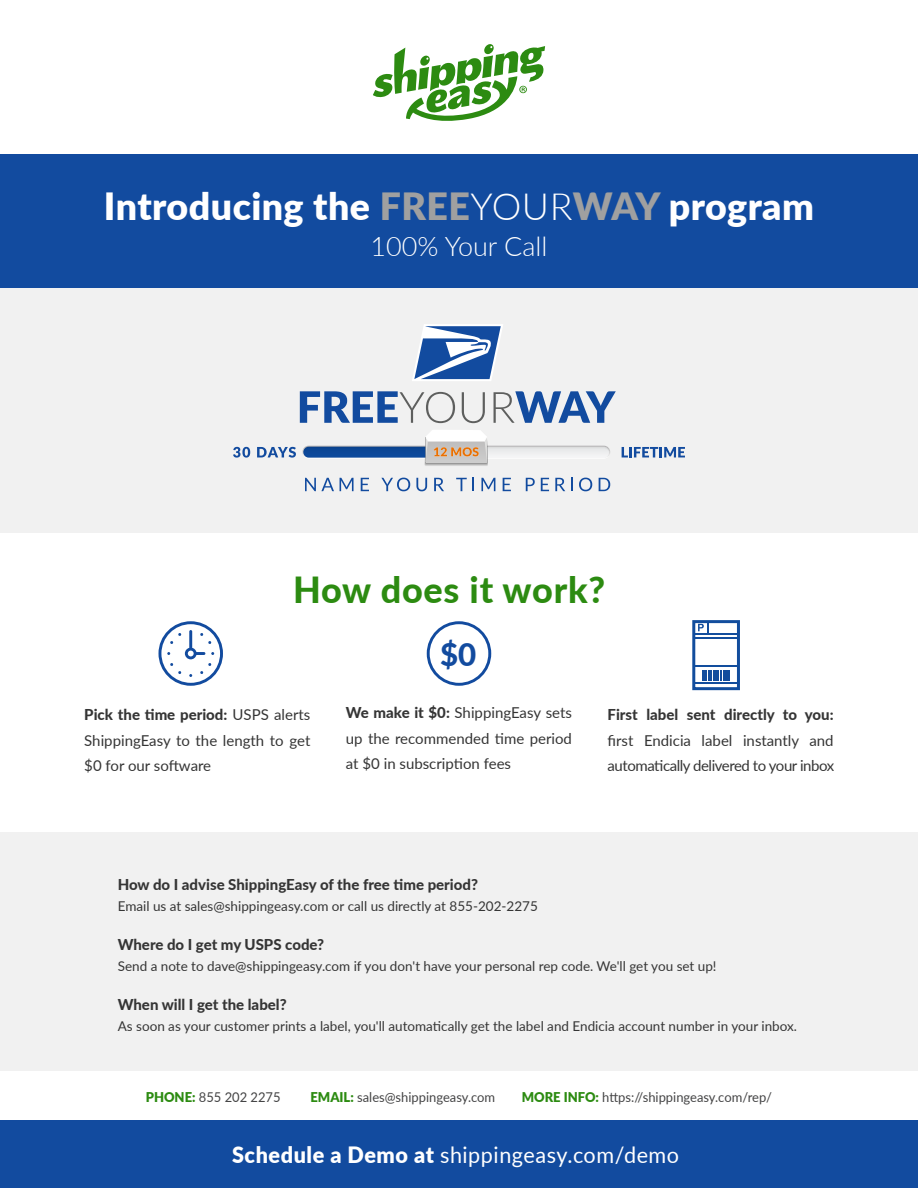
<style>
.page{position:relative;width:918px;height:1188px;background:#fff}
.page>*{position:absolute;margin:0;border:0;box-sizing:border-box;transform-origin:0 0}
.t1{font:900 37.5px "Lato";letter-spacing:.01em;color:#fff}
.t2{font:800 36px "Lato";letter-spacing:.02em;color:#2c8b11}
.t3{font:800 31.2px "Lato";color:#124b9f}
.t4{font:300 27px "Lato";color:#fff}
.t5{font:22.5px "Lato";letter-spacing:.025em;color:#fff;scale:.96 1}
.t6{font:15px/25.5px "Lato";color:#353535;text-align:justify}
.t7{font:800 15px "Lato";color:#353535}
.t8{font:15px/25.5px "Lato";letter-spacing:-.03em;color:#353535}
.t9{font:13.5px "Lato";color:#353535}
.t10{font:13.5px "Lato";color:#444445;scale:.96 1}
.s1{color:#a0a0a0}
.s2{font-weight:300}
.s3{font-weight:800}
.s4{font-weight:900;color:#2c8b11}
.s5{font-weight:900}
</style>
<div class="page">
<div style="left:0;top:832px;width:918px;height:238px;background:#f1f1f1"></div>
<div style="left:0;top:286px;width:918px;height:247px;background:#f1f1f1"></div>
<svg style="left:305px;top:478px;width:29px;height:13px"></svg>
<svg style="left:340px;top:478px;width:14px;height:13px"></svg>
<svg style="left:361px;top:478px;width:8px;height:13px"></svg>
<svg style="left:381px;top:478px;width:29px;height:13px"></svg>
<svg style="left:416px;top:478px;width:11px;height:13px"></svg>
<svg style="left:434px;top:478px;width:10px;height:13px"></svg>
<svg style="left:456px;top:478px;width:18px;height:13px"></svg>
<svg style="left:481px;top:478px;width:14px;height:13px"></svg>
<svg style="left:503px;top:478px;width:8px;height:13px"></svg>
<svg style="left:526px;top:478px;width:9px;height:13px"></svg>
<svg style="left:541px;top:478px;width:8px;height:13px"></svg>
<svg style="left:555px;top:478px;width:10px;height:13px"></svg>
<svg style="left:571px;top:478px;width:2px;height:13px"></svg>
<svg style="left:579px;top:478px;width:13px;height:13px"></svg>
<svg style="left:599px;top:478px;width:11px;height:13px"></svg>
<svg style="left:300px;top:391px;width:155px;height:32px"></svg>
<svg style="left:462px;top:392px;width:23px;height:31px"></svg>
<svg style="left:494px;top:391px;width:122px;height:32px"></svg>
<svg style="left:412px;top:324px;width:91px;height:57px"></svg>
<svg style="left:233px;top:447px;width:17px;height:11px"></svg>
<svg style="left:257px;top:447px;width:39px;height:11px"></svg>
<svg style="left:622px;top:447px;width:63px;height:10px"></svg>
<svg style="left:303px;top:430px;width:306px;height:36px"></svg>
<svg style="left:373px;top:44px;width:172px;height:77px"></svg>
<div style="left:0;top:154px;width:918px;height:133px;background:#124b9f"></div>
<div style="left:0;top:1120px;width:918px;height:68px;background:#124b9f"></div>
<div style="left:692px;top:620px;width:48px;height:70px;border:3px solid #124d9d"></div>
<hr style="left:694px;top:638px;width:44px;height:1px;background:#124d9d">
<hr style="left:694px;top:633px;width:44px;height:2px;background:#124d9d">
<hr style="left:694px;top:683px;width:44px;height:1px;background:#124d9d">
<hr style="left:694px;top:666px;width:44px;height:1px;background:#124d9d">
<svg style="left:698px;top:622px;width:11px;height:11px"></svg>
<svg style="left:158px;top:621px;width:65px;height:65px"></svg>
<svg style="left:427px;top:621px;width:64px;height:65px"></svg>
<hr style="left:702px;top:670px;width:4px;height:11px;background:#124d9d">
<hr style="left:723px;top:670px;width:4px;height:11px;background:#124d9d">
<svg style="left:708px;top:670px;width:4px;height:11px"></svg>
<svg style="left:720px;top:670px;width:2px;height:11px"></svg>
<div style="left:713px;top:670px;width:6px;height:11px;background:#124d9d"></div>
<h1 class="t1" style="left:104px;top:178px;width:712px">Introducing the <span class="s1">FREE</span><span class="s2">YOUR</span><span class="s1">WAY</span> program</h1>
<h3 class="t4" style="left:370px;top:227px;width:178px">100% Your Call</h3>
<h2 class="t2" style="left:293px;top:563px;width:314px">How does it work?</h2>
<p class="t6" style="left:84px;top:701px;width:228px"><span class="s3">Pick the time period:</span> USPS alerts ShippingEasy to the length to get $0 for our software</p>
<h3 class="t3" style="left:440px;top:631px;width:38px">$0</h3>
<p class="t6" style="left:346px;top:699px;width:228px"><span class="s3">We make it $0:</span> ShippingEasy sets up the recommended time period at $0 in subscription fees</p>
<p class="t7" style="left:608px;top:704px;width:228px">First label sent directly to you:</p>
<p class="t8" style="left:608px;top:727px;width:228px">first Endicia label instantly and automatically delivered to your inbox</p>
<p class="t7" style="left:118px;top:874px;width:362px">How do I advise ShippingEasy of the free time period?</p>
<p class="t9" style="left:118px;top:897px;width:422px">Email us at sales@shippingeasy.com or call us directly at 855-202-2275</p>
<p class="t7" style="left:118px;top:934px;width:208px">Where do I get my USPS code?</p>
<p class="t9" style="left:118px;top:957px;width:600px">Send a note to dave@shippingeasy.com if you don't have your personal rep code. We'll get you set up!</p>
<p class="t7" style="left:118px;top:994px;width:170px">When will I get the label?</p>
<p class="t9" style="left:118px;top:1017px;width:681px">As soon as your customer prints a label, you'll automatically get the label and Endicia account number in your inbox.</p>
<p class="t10" style="left:146px;top:1088px;width:142px"><span class="s4">PHONE:</span> 855 202 2275</p>
<p class="t10" style="left:311px;top:1088px;width:194px"><span class="s4">EMAIL:</span> sales@shippingeasy.com</p>
<p class="t10" style="left:522px;top:1088px;width:262px"><span class="s4">MORE INFO:</span> https://shippingeasy.com/rep/</p>
<h3 class="t5" style="left:232px;top:1138px;width:467px"><span class="s5">Schedule a Demo at</span> shippingeasy.com/demo</h3>
</div>
